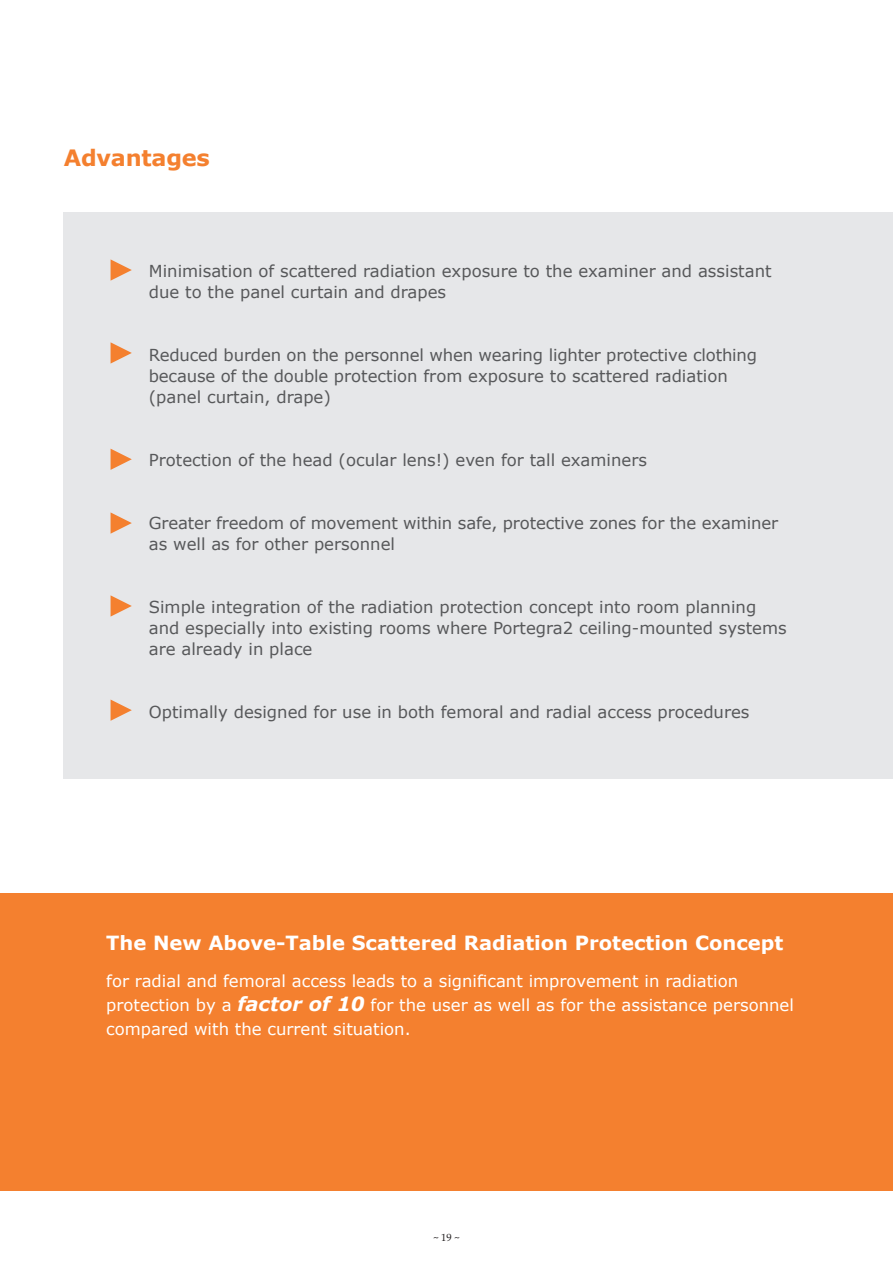
<style>
.page{position:relative;width:893px;height:1263px;background:#fff}
.page>*{position:absolute;margin:0;border:0;box-sizing:border-box;transform-origin:0 0}
.t1{font:700 22.5px "Verdana";letter-spacing:-.01em;color:#f4802f}
.t2{font:700 19.5px "Verdana";color:#fff}
.t3{font:16.5px/21px "Verdana";color:#57585a}
.t4{font:16.5px/24px "Verdana";color:#fff}
.t5{font:10.5px "Palatino Linotype";color:#231f20}
.s1{font-weight:700;font-style:italic;font-size:19.5px}
</style>
<div class="page">
<div style="left:64px;top:213px;width:829px;height:566px;background:#e6e7e9"></div>
<div style="left:0;top:893px;width:893px;height:298px;background:#f4802f"></div>
<svg style="left:111px;top:259px;width:21px;height:22px"></svg>
<svg style="left:111px;top:342px;width:21px;height:22px"></svg>
<svg style="left:111px;top:449px;width:21px;height:21px"></svg>
<svg style="left:111px;top:512px;width:21px;height:22px"></svg>
<svg style="left:111px;top:595px;width:21px;height:22px"></svg>
<svg style="left:111px;top:699px;width:21px;height:22px"></svg>
<h1 class="t1" style="left:64px;top:142px;width:148px">Advantages</h1>
<p class="t3" style="left:149px;top:260px;width:624px">Minimisation of scattered radiation exposure to the examiner and assistant due to the panel curtain and drapes</p>
<p class="t3" style="left:149px;top:344px;width:610px">Reduced burden on the personnel when wearing lighter protective clothing because of the double protection from exposure to scattered radiation (panel curtain, drape)</p>
<p class="t3" style="left:149px;top:449px;width:500px">Protection of the head (ocular lens!) even for tall examiners</p>
<p class="t3" style="left:149px;top:512px;width:631px">Greater freedom of movement within safe, protective zones for the examiner as well as for other personnel</p>
<p class="t3" style="left:149px;top:596px;width:639px">Simple integration of the radiation protection concept into room planning and especially into existing rooms where Portegra2 ceiling-mounted systems are already in place</p>
<p class="t3" style="left:149px;top:701px;width:602px">Optimally designed for use in both femoral and radial access procedures</p>
<p class="t2" style="left:106px;top:929px;width:679px">The New Above-Table Scattered Radiation Protection Concept</p>
<p class="t4" style="left:106px;top:969px;width:689px">for radial and femoral access leads to a significant improvement in radiation protection by a <span class="s1">factor of 10</span> for the user as well as for the assistance personnel compared with the current situation.</p>
<p class="t5" style="left:433px;top:1230px;width:28px">~ 19 ~</p>
</div>
